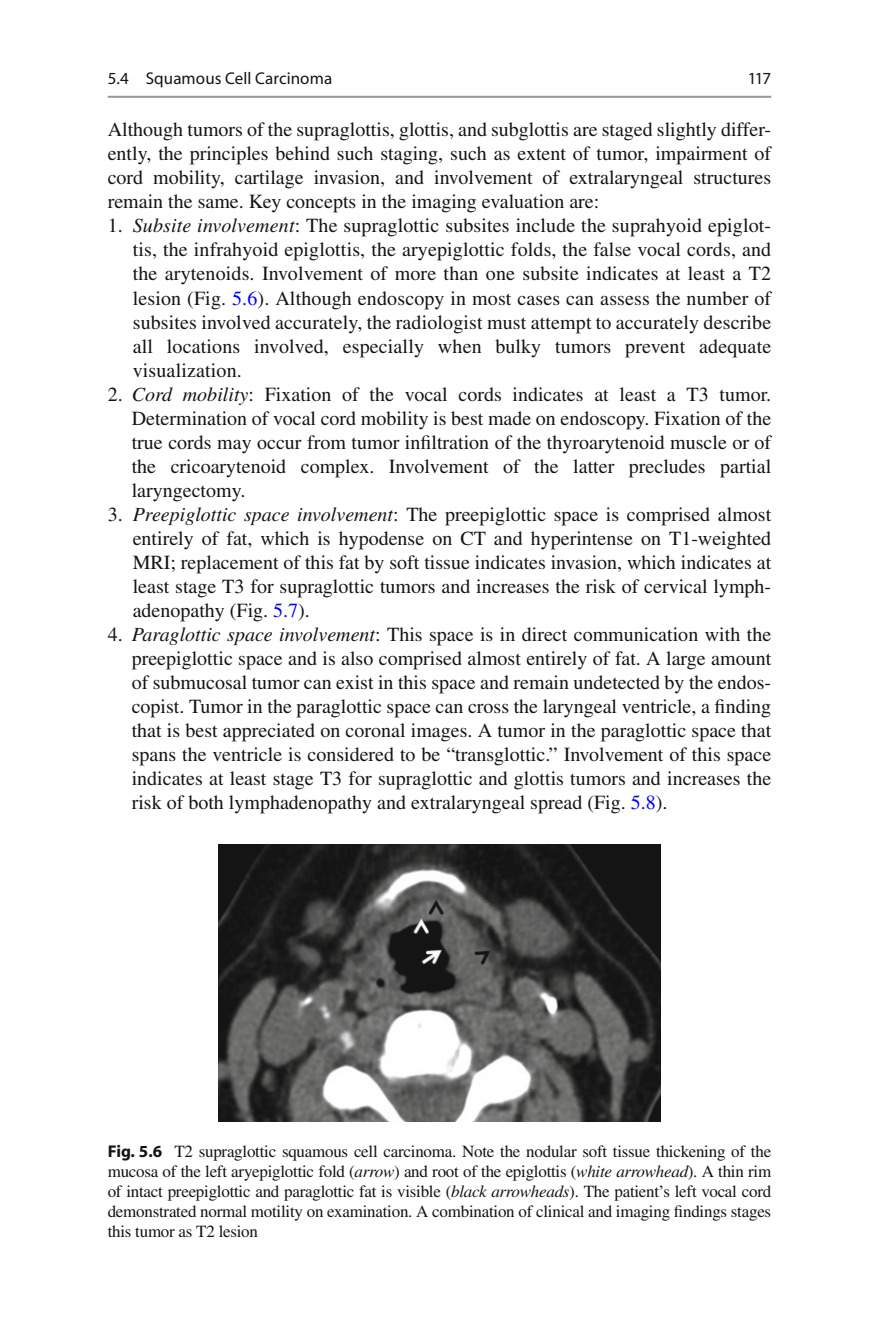
<style>
.page{position:relative;width:879px;height:1333px;background:#fff}
.page>*{position:absolute;margin:0;border:0;box-sizing:border-box;transform-origin:0 0}
.t1{font:20px/24px "Times";color:#131413;text-align:justify}
.t2{font:17px/20px "Times";letter-spacing:-.015em;color:#131413;text-align:justify}
.t3{font:17px "Myriad";letter-spacing:.005em;color:#131413}
.s1{font-style:italic}
.s2{color:#00f}
.s3{font-family:"Myriad";font-weight:700}
</style>
<div class="page">
<img style="left:218px;top:844px;width:442px;height:277px">
<hr style="left:108px;top:96px;width:663px;height:2px;background:#989898">
<p class="t3" style="left:108px;top:72px;width:226px">5.4 Squamous Cell Carcinoma</p>
<p class="t3" style="left:748px;top:72px;width:25px">117</p>
<p class="t1" style="left:108px;top:120px;width:665px">Although tumors of the supraglottis, glottis, and subglottis are staged slightly differ&shy;ently, the principles behind such staging, such as extent of tumor, impairment of cord mobility, cartilage invasion, and involvement of extralaryngeal structures remain the same. Key concepts in the imaging evaluation are:</p>
<p class="t1" style="left:133px;top:216px;width:640px;text-indent:-25px">1. <span class="s1">Subsite involvement</span> : The supraglottic subsites include the suprahyoid epiglot&shy;tis, the infrahyoid epiglottis, the aryepiglottic folds, the false vocal cords, and the arytenoids. Involvement of more than one subsite indicates at least a T2 lesion (Fig. <span class="s2">5.6</span> ). Although endoscopy in most cases can assess the number of subsites involved accurately, the radiologist must attempt to accurately describe all locations involved, especially when bulky tumors prevent adequate visualization.</p>
<p class="t1" style="left:132px;top:384px;width:641px;text-indent:-24px">2. <span class="s1">Cord mobility</span> : Fixation of the vocal cords indicates at least a T3 tumor.<br>Determination of vocal cord mobility is best made on endoscopy. Fixation of the true cords may occur from tumor infiltration of the thyroarytenoid muscle or of the cricoarytenoid complex. Involvement of the latter precludes partial laryngectomy.</p>
<p class="t1" style="left:133px;top:504px;width:640px;text-indent:-25px">3. <span class="s1">Preepiglottic space involvement</span> : The preepiglottic space is comprised almost entirely of fat, which is hypodense on CT and hyperintense on T1-weighted MRI; replacement of this fat by soft tissue indicates invasion, which indicates at least stage T3 for supraglottic tumors and increases the risk of cervical lymph&shy;adenopathy (Fig. <span class="s2">5.7</span> ).</p>
<p class="t1" style="left:132px;top:624px;width:641px;text-indent:-24px">4. <span class="s1">Paraglottic space involvement</span> : This space is in direct communication with the preepiglottic space and is also comprised almost entirely of fat. A large amount of submucosal tumor can exist in this space and remain undetected by the endos&shy;copist. Tumor in the paraglottic space can cross the laryngeal ventricle, a finding that is best appreciated on coronal images. A tumor in the paraglottic space that spans the ventricle is considered to be “transglottic.” Involvement of this space indicates at least stage T3 for supraglottic and glottis tumors and increases the risk of both lymphadenopathy and extralaryngeal spread (Fig. <span class="s2">5.8</span> ).</p>
<p class="t2" style="left:108px;top:1142px;width:665px"><span class="s3">Fig. 5.6</span> T2 supraglottic squamous cell carcinoma. Note the nodular soft tissue thickening of the mucosa of the left aryepiglottic fold ( <span class="s1">arrow</span> ) and root of the epiglottis ( <span class="s1">white arrowhead</span> ). A thin rim of intact preepiglottic and paraglottic fat is visible ( <span class="s1">black arrowheads</span> ). The patient’s left vocal cord demonstrated normal motility on examination. A combination of clinical and imaging findings stages this tumor as T2 lesion</p>
</div>
